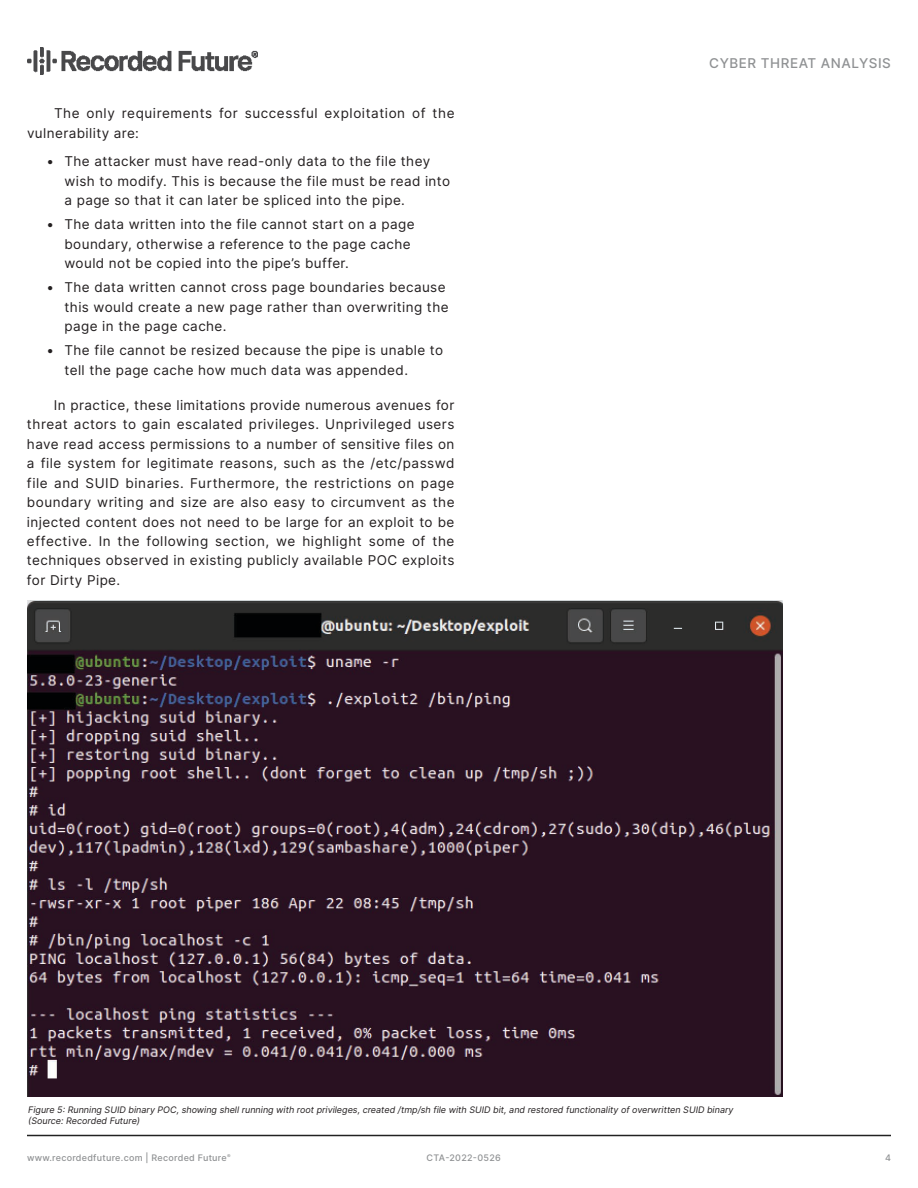
<style>
.page{position:relative;width:918px;height:1188px;background:#fff}
.page>*{position:absolute;margin:0;border:0;box-sizing:border-box;transform-origin:0 0}
.t1{font:13.5px/19.5px "Inter";letter-spacing:.03em;color:#231f20}
.t2{font:500 13.5px "Inter";letter-spacing:.04em;color:#8f9193}
.t3{font:italic 9px/10.8px "Inter";color:#231f20}
.t4{font:500 9px "Inter";letter-spacing:.03em;color:#8f9193}
</style>
<div class="page">
<hr style="left:27px;top:1135px;width:864px;height:1px;background:#222">
<img style="left:28px;top:601px;width:754px;height:496px">
<img style="left:27px;top:47px;width:230px;height:28px">
<p class="t1" style="left:27px;top:103px;width:429px;text-indent:27px">The only requirements for successful exploitation of the vulnerability are:</p>
<p class="t1" style="left:64px;top:151px;width:387px;text-indent:-18px">• The attacker must have read-only data to the file they wish to modify. This is because the file must be read into a page so that it can later be spliced into the pipe.</p>
<p class="t1" style="left:64px;top:214px;width:352px;text-indent:-18px">• The data written into the file cannot start on a page boundary, otherwise a reference to the page cache would not be copied into the pipe’s buffer.</p>
<p class="t1" style="left:64px;top:277px;width:386px;text-indent:-18px">• The data written cannot cross page boundaries because this would create a new page rather than overwriting the page in the page cache.</p>
<p class="t1" style="left:64px;top:340px;width:380px;text-indent:-18px">• The file cannot be resized because the pipe is unable to tell the page cache how much data was appended.</p>
<p class="t1" style="left:27px;top:395px;width:429px;text-align:justify;text-indent:27px">In practice, these limitations provide numerous avenues for threat actors to gain escalated privileges. Unprivileged users have read access permissions to a number of sensitive files on a file system for legitimate reasons, such as the /etc/passwd file and SUID binaries. Furthermore, the restrictions on page boundary writing and size are also easy to circumvent as the injected content does not need to be large for an exploit to be effective. In the following section, we highlight some of the techniques observed in existing publicly available POC exploits for Dirty Pipe.</p>
<p class="t2" style="left:709px;top:54px;width:183px">CYBER THREAT ANALYSIS</p>
<p class="t3" style="left:28px;top:1104px;width:707px">Figure 5: Running SUID binary POC, showing shell running with root privileges, created /tmp/sh file with SUID bit, and restored functionality of overwritten SUID binary (Source: Recorded Future)</p>
<p class="t4" style="left:27px;top:1151px;width:205px">www.recordedfuture.com | Recorded Future<sup>®</sup></p>
<p class="t4" style="left:427px;top:1151px;width:76px">CTA-2022-0526</p>
<p class="t4" style="left:885px;top:1151px;width:7px">4</p>
</div>
